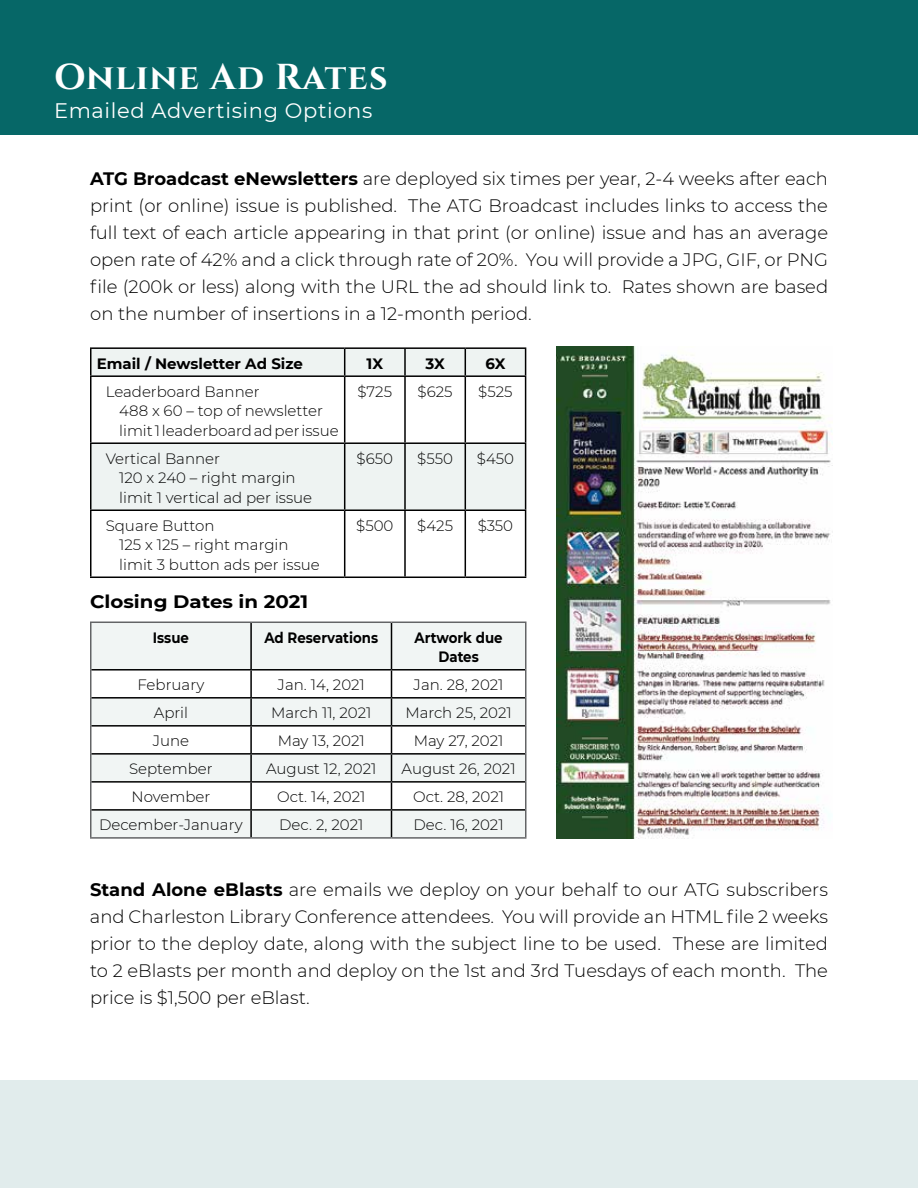
<style>
.page{position:relative;width:918px;height:1188px;background:#fff}
.page>*{position:absolute;margin:0;border:0;box-sizing:border-box;transform-origin:0 0}
.t1{font:700 36px "Cinzel";letter-spacing:.03em;color:#fff}
.t2{font:21px "Montserrat";letter-spacing:.03em;color:#fff}
.t3{font:300 18px/27px "Montserrat";color:#000;text-align:justify}
.t4{font:700 18px "Montserrat";color:#000;scale:1.1 1}
.t5{font:300 15px/19.5px "Montserrat";color:#000}
.t6{font:700 15px/19.5px "Montserrat";color:#000;text-align:center;scale:.89 1}
.t7{font:700 15px "Montserrat";color:#000}
.s1{font-weight:700}
</style>
<div class="page">
<div style="left:0;top:0;width:918px;height:135px;background:#066767"></div>
<svg style="left:92px;top:349px;width:433px;height:160px;fill:#eef3f2"></svg>
<hr style="left:90px;top:347px;width:255px;height:2px;background:#000">
<hr style="left:90px;top:349px;width:2px;height:26px;background:#000">
<hr style="left:345px;top:347px;width:60px;height:2px;background:#000">
<svg style="left:344px;top:349px;width:1px;height:26px"></svg>
<hr style="left:405px;top:347px;width:60px;height:2px;background:#000">
<hr style="left:404px;top:349px;width:2px;height:26px;background:#000">
<hr style="left:465px;top:347px;width:61px;height:2px;background:#000">
<svg style="left:465px;top:349px;width:1px;height:26px"></svg>
<svg style="left:525px;top:349px;width:1px;height:26px"></svg>
<hr style="left:90px;top:444px;width:2px;height:65px;background:#000">
<hr style="left:344px;top:444px;width:1px;height:65px;background:#000">
<hr style="left:404px;top:444px;width:2px;height:65px;background:#000">
<hr style="left:465px;top:444px;width:1px;height:65px;background:#000">
<hr style="left:525px;top:444px;width:1px;height:65px;background:#000">
<hr style="left:90px;top:509px;width:255px;height:2px;background:#000">
<hr style="left:90px;top:511px;width:2px;height:66px;background:#000">
<hr style="left:345px;top:509px;width:60px;height:2px;background:#000">
<hr style="left:344px;top:511px;width:1px;height:66px;background:#000">
<hr style="left:405px;top:509px;width:60px;height:2px;background:#000">
<hr style="left:404px;top:511px;width:2px;height:66px;background:#000">
<hr style="left:465px;top:509px;width:61px;height:2px;background:#000">
<hr style="left:465px;top:511px;width:1px;height:66px;background:#000">
<hr style="left:525px;top:511px;width:1px;height:66px;background:#000">
<hr style="left:90px;top:577px;width:255px;height:1px;background:#000">
<hr style="left:345px;top:577px;width:60px;height:1px;background:#000">
<hr style="left:405px;top:577px;width:60px;height:1px;background:#000">
<hr style="left:465px;top:577px;width:61px;height:1px;background:#000">
<hr style="left:90px;top:375px;width:255px;height:2px;background:#000">
<hr style="left:90px;top:377px;width:2px;height:65px;background:#000">
<hr style="left:345px;top:375px;width:60px;height:2px;background:#000">
<hr style="left:344px;top:377px;width:1px;height:65px;background:#000">
<hr style="left:405px;top:375px;width:60px;height:2px;background:#000">
<hr style="left:404px;top:377px;width:2px;height:65px;background:#000">
<hr style="left:465px;top:375px;width:61px;height:2px;background:#000">
<hr style="left:465px;top:377px;width:1px;height:65px;background:#000">
<hr style="left:525px;top:377px;width:1px;height:65px;background:#000">
<hr style="left:90px;top:442px;width:255px;height:2px;background:#000">
<hr style="left:345px;top:442px;width:60px;height:2px;background:#000">
<hr style="left:405px;top:442px;width:60px;height:2px;background:#000">
<hr style="left:465px;top:442px;width:61px;height:2px;background:#000">
<svg style="left:92px;top:622px;width:433px;height:216px;fill:#f1f5f4"></svg>
<hr style="left:90px;top:622px;width:161px;height:1px;background:#636466">
<hr style="left:90px;top:623px;width:2px;height:47px;background:#636466">
<hr style="left:251px;top:622px;width:140px;height:1px;background:#636466">
<hr style="left:392px;top:622px;width:134px;height:1px;background:#636466">
<hr style="left:525px;top:623px;width:1px;height:47px;background:#636466">
<hr style="left:90px;top:670px;width:2px;height:28px;background:#636466">
<hr style="left:90px;top:698px;width:2px;height:28px;background:#636466">
<hr style="left:90px;top:726px;width:2px;height:28px;background:#636466">
<hr style="left:90px;top:754px;width:2px;height:28px;background:#636466">
<hr style="left:90px;top:782px;width:2px;height:28px;background:#636466">
<hr style="left:90px;top:810px;width:2px;height:27px;background:#636466">
<svg style="left:525px;top:670px;width:1px;height:167px"></svg>
<hr style="left:90px;top:837px;width:161px;height:2px;background:#636466">
<hr style="left:251px;top:837px;width:140px;height:2px;background:#636466">
<hr style="left:392px;top:837px;width:134px;height:2px;background:#636466">
<hr style="left:250px;top:623px;width:2px;height:46px;background:#000">
<hr style="left:391px;top:623px;width:1px;height:46px;background:#000">
<hr style="left:92px;top:669px;width:159px;height:2px;background:#000">
<hr style="left:251px;top:669px;width:140px;height:2px;background:#000">
<hr style="left:250px;top:671px;width:2px;height:26px;background:#000">
<hr style="left:392px;top:669px;width:133px;height:2px;background:#000">
<hr style="left:92px;top:697px;width:159px;height:2px;background:#000">
<hr style="left:251px;top:697px;width:140px;height:2px;background:#000">
<hr style="left:250px;top:699px;width:2px;height:26px;background:#000">
<hr style="left:392px;top:697px;width:133px;height:2px;background:#000">
<hr style="left:92px;top:725px;width:159px;height:2px;background:#000">
<hr style="left:251px;top:725px;width:140px;height:2px;background:#000">
<hr style="left:250px;top:727px;width:2px;height:26px;background:#000">
<hr style="left:392px;top:725px;width:133px;height:2px;background:#000">
<hr style="left:92px;top:753px;width:159px;height:2px;background:#000">
<hr style="left:251px;top:753px;width:140px;height:2px;background:#000">
<hr style="left:250px;top:755px;width:2px;height:26px;background:#000">
<hr style="left:392px;top:753px;width:133px;height:2px;background:#000">
<hr style="left:92px;top:781px;width:159px;height:2px;background:#000">
<hr style="left:251px;top:781px;width:140px;height:2px;background:#000">
<hr style="left:250px;top:783px;width:2px;height:26px;background:#000">
<hr style="left:392px;top:781px;width:133px;height:2px;background:#000">
<hr style="left:92px;top:809px;width:159px;height:2px;background:#000">
<hr style="left:251px;top:809px;width:140px;height:2px;background:#000">
<hr style="left:250px;top:811px;width:2px;height:26px;background:#000">
<hr style="left:392px;top:809px;width:133px;height:2px;background:#000">
<svg style="left:391px;top:671px;width:1px;height:166px"></svg>
<img style="left:557px;top:347px;width:275px;height:491px">
<h1 class="t1" style="left:54px;top:55px;width:335px">Online Ad Rates</h1>
<p class="t2" style="left:54px;top:96px;width:320px">Emailed Advertising Options</p>
<p class="t3" style="left:90px;top:165px;width:740px"><span class="s1">ATG Broadcast eNewsletters</span> are deployed six times per year, 2-4 weeks after each print (or online) issue is published. The ATG Broadcast includes links to access the full text of each article appearing in that print (or online) issue and has an average open rate of 42% and a click through rate of 20%. You will provide a JPG, GIF, or PNG file (200k or less) along with the URL the ad should link to. Rates shown are based on the number of insertions in a 12-month period.</p>
<p class="t7" style="left:97px;top:353px;width:208px">Email / Newsletter Ad Size</p>
<p class="t7" style="left:367px;top:353px;width:18px">1X</p>
<p class="t7" style="left:425px;top:353px;width:21px">3X</p>
<p class="t7" style="left:485px;top:353px;width:22px">6X</p>
<p class="t5" style="left:119px;top:381px;width:221px;text-indent:-14px">Leaderboard Banner<br>488 x 60 – top of newsletter limit 1 leaderboard ad per issue</p>
<p class="t5" style="left:358px;top:381px;width:36px">$725</p>
<p class="t5" style="left:418px;top:381px;width:36px">$625</p>
<p class="t5" style="left:478px;top:381px;width:36px">$525</p>
<p class="t5" style="left:119px;top:448px;width:195px;text-indent:-14px">Vertical Banner<br>120 x 240 – right margin limit 1 vertical ad per issue</p>
<p class="t5" style="left:357px;top:448px;width:38px">$650</p>
<p class="t5" style="left:417px;top:448px;width:37px">$550</p>
<p class="t5" style="left:477px;top:448px;width:39px">$450</p>
<p class="t5" style="left:119px;top:515px;width:202px;text-indent:-14px">Square Button<br>125 x 125 – right margin limit 3 button ads per issue</p>
<p class="t5" style="left:356px;top:515px;width:39px">$500</p>
<p class="t5" style="left:417px;top:515px;width:37px">$425</p>
<p class="t5" style="left:478px;top:515px;width:37px">$350</p>
<p class="t4" style="left:90px;top:589px;width:200px">Closing Dates in 2021</p>
<p class="t6" style="left:153px;top:627px;width:42px">Issue</p>
<p class="t6" style="left:264px;top:627px;width:129px">Ad Reservations</p>
<p class="t6" style="left:415px;top:627px;width:100px">Artwork due<br>Dates</p>
<p class="t5" style="left:137px;top:675px;width:69px">February</p>
<p class="t5" style="left:278px;top:675px;width:89px">Jan. 14, 2021</p>
<p class="t5" style="left:414px;top:675px;width:91px">Jan. 28, 2021</p>
<p class="t5" style="left:154px;top:703px;width:36px">April</p>
<p class="t5" style="left:271px;top:703px;width:102px">March 11, 2021</p>
<p class="t5" style="left:405px;top:703px;width:108px">March 25, 2021</p>
<p class="t5" style="left:153px;top:731px;width:38px">June</p>
<p class="t5" style="left:278px;top:731px;width:89px">May 13, 2021</p>
<p class="t5" style="left:414px;top:731px;width:91px">May 27, 2021</p>
<p class="t5" style="left:129px;top:759px;width:85px">September</p>
<p class="t5" style="left:266px;top:759px;width:112px">August 12, 2021</p>
<p class="t5" style="left:402px;top:759px;width:116px">August 26, 2021</p>
<p class="t5" style="left:131px;top:787px;width:80px">November</p>
<p class="t5" style="left:277px;top:787px;width:90px">Oct. 14, 2021</p>
<p class="t5" style="left:413px;top:787px;width:92px">Oct. 28, 2021</p>
<p class="t5" style="left:99px;top:815px;width:145px">December-January</p>
<p class="t5" style="left:279px;top:815px;width:86px">Dec. 2, 2021</p>
<p class="t5" style="left:414px;top:815px;width:92px">Dec. 16, 2021</p>
<p class="t3" style="left:90px;top:875px;width:740px"><span class="s1">Stand Alone eBlasts</span> are emails we deploy on your behalf to our ATG subscribers and Charleston Library Conference attendees. You will provide an HTML file 2 weeks prior to the deploy date, along with the subject line to be used. These are limited to 2 eBlasts per month and deploy on the 1st and 3rd Tuesdays of each month. The price is $1,500 per eBlast.</p>
</div>
